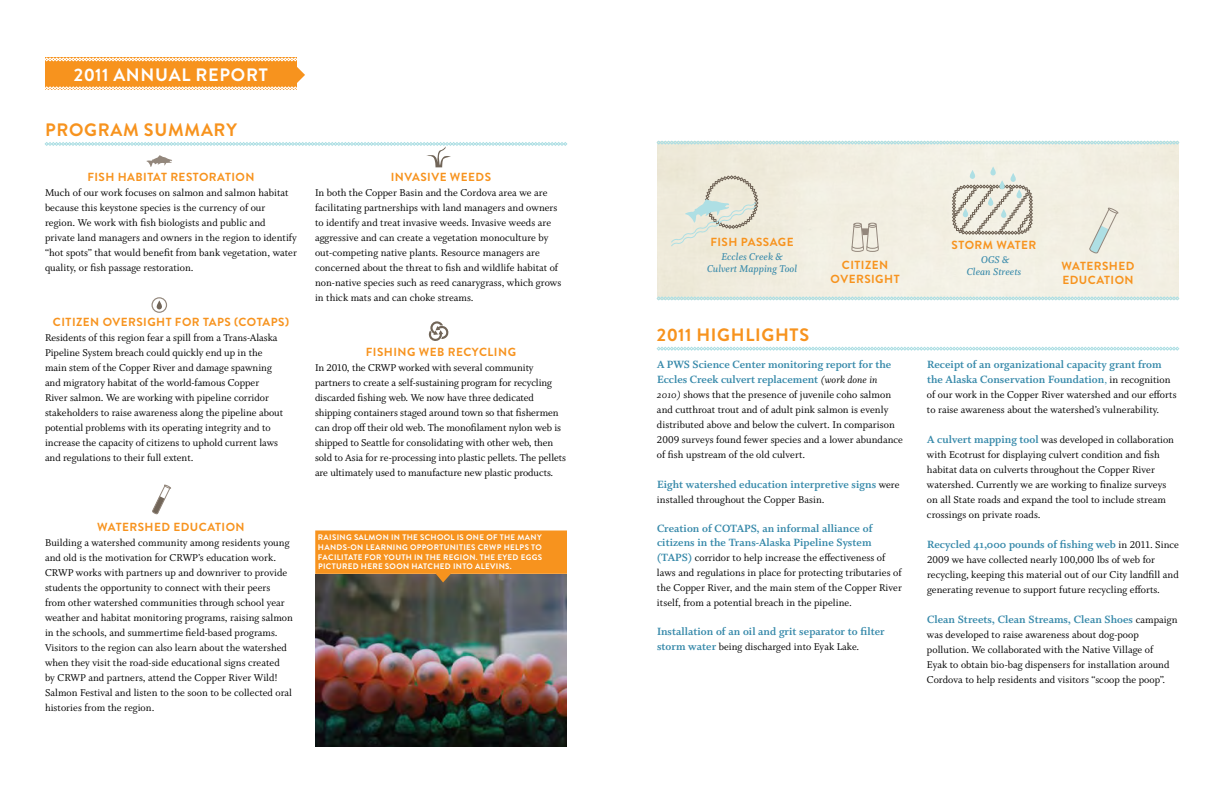
<style>
.page{position:relative;width:1224px;height:792px;background:#fff}
.page>*{position:absolute;margin:0;border:0;box-sizing:border-box;transform-origin:0 0}
.t1{font:700 18px "Brandon Grotesque";letter-spacing:.04em;color:#f7931e}
.t2{font:700 18px "Brandon Grotesque";letter-spacing:.04em;color:#fff}
.t3{font:11.8px/15px "Whitman Bold Os F";letter-spacing:.005em;color:#3588a9}
.t4{font:700 11.8px/14px "Brandon Grotesque";letter-spacing:.04em;color:#f7931e}
.t5{font:11px/15px "Whitman Roman LF";letter-spacing:.005em;color:#000}
.t6{font:11px/12px "Whitman Semibold Italic LF";letter-spacing:.005em;color:#3588a9;text-align:center}
.t7{font:700 8px/9.6px "Brandon Grotesque";letter-spacing:.04em;color:#fff}
.s1{font-family:"Whitman Italic Os F";font-size:11px;color:#000}
.s2{font-family:"Whitman Italic Os F"}
.s3{font-family:"Whitman Roman LF";font-size:11px;color:#000}
.s4{font-family:"Whitman Bold Os F";font-size:11.8px;color:#3588a9}
.s5{font-family:"Whitman Roman LF";font-size:11px}
</style>
<div class="page">
<img style="left:657px;top:144px;width:522px;height:153px">
<svg style="left:657px;top:347px;width:522px;height:4px"></svg>
<svg style="left:657px;top:297px;width:522px;height:3px;background:#c0e2e3"></svg>
<svg style="left:657px;top:141px;width:522px;height:3px;background:#c0e2e2"></svg>
<svg style="left:45px;top:58px;width:260px;height:32px;background:#f8a442"></svg>
<div style="left:152px;top:297px;width:15px;height:16px;border:1px solid #93877c;border-radius:50%"></div>
<svg style="left:157px;top:300px;width:5px;height:9px"></svg>
<svg style="left:152px;top:484px;width:19px;height:31px"></svg>
<svg style="left:45px;top:142px;width:522px;height:25px"></svg>
<svg style="left:428px;top:321px;width:21px;height:20px"></svg>
<svg style="left:670px;top:175px;width:88px;height:72px;background:#e1e1d3"></svg>
<svg style="left:952px;top:185px;width:81px;height:50px;background:#cfcabe"></svg>
<div style="left:970px;top:170px;width:5px;height:9px;background:#aedfe4;border-radius:3px"></div>
<div style="left:988px;top:197px;width:5px;height:9px;background:#aedfe4;border-radius:3px"></div>
<svg style="left:999px;top:180px;width:6px;height:9px"></svg>
<div style="left:1001px;top:209px;width:5px;height:9px;background:#aedfe4;border-radius:3px"></div>
<svg style="left:990px;top:166px;width:6px;height:9px"></svg>
<svg style="left:1010px;top:173px;width:6px;height:9px"></svg>
<svg style="left:1016px;top:189px;width:6px;height:9px"></svg>
<svg style="left:963px;top:208px;width:5px;height:9px"></svg>
<svg style="left:1089px;top:207px;width:30px;height:49px"></svg>
<svg style="left:851px;top:223px;width:28px;height:29px"></svg>
<img style="left:315px;top:582px;width:252px;height:165px">
<svg style="left:315px;top:530px;width:252px;height:52px;background:#df8b29"></svg>
<h1 class="t2" style="left:74px;top:62px;width:94px">2011 ANNUAL</h1>
<h1 class="t2" style="left:196px;top:62px;width:74px">RE PORT</h1>
<h1 class="t1" style="left:45px;top:117px;width:193px">PROGRAM SUMMARY</h1>
<p class="t4" style="left:87px;top:170px;width:158px">FISH HABITAT RESTORATION</p>
<p class="t5" style="left:45px;top:186px;width:253px">Much of our work focuses on salmon and salmon habitat because this keystone species is the currency of our region. We work with fish biologists and public and private land managers and owners in the region to identify “hot spots” that would benefit from bank vegetation, water quality, or fish passage restoration.</p>
<p class="t4" style="left:53px;top:315px;width:238px">CITIZEN OVERSIGHT FOR TAPS (COTAPS)</p>
<p class="t5" style="left:45px;top:331px;width:240px">Residents of this region fear a spill from a Trans-Alaska Pipeline System breach could quickly end up in the main stem of the Copper River and damage spawning and migratory habitat of the world-famous Copper River salmon. We are working with pipeline corridor stakeholders to raise awareness along the pipeline about potential problems with its operating integrity and to increase the capacity of citizens to uphold current laws and regulations to their full extent.</p>
<p class="t4" style="left:97px;top:520px;width:139px">WATERSH ED EDUCATION</p>
<p class="t5" style="left:45px;top:536px;width:249px">Building a watershed community among residents young and old is the motivation for CRWP’s education work.<br>CRWP works with partners up and downriver to provide students the opportunity to connect with their peers from other watershed communities through school year weather and habitat monitoring programs, raising salmon in the schools, and summertime field-based programs.<br>Visitors to the region can also learn about the watershed when they visit the road-side educational signs created<br>by CRWP and partners, attend the Copper River Wild!<br>Salmon Festival and listen to the soon to be collected oral histories from the region.</p>
<p class="t4" style="left:391px;top:170px;width:102px">INVASIVE WEEDS</p>
<p class="t5" style="left:315px;top:185px;width:248px">In both the Copper Basin and the Cordova area we are facilitating partnerships with land managers and owners to identify and treat invasive weeds. Invasive weeds are aggressive and can create a vegetation monoculture by out-competing native plants. Resource managers are concerned about the threat to fish and wildlife habitat of non-native species such as reed canarygrass, which grows in thick mats and can choke streams.</p>
<p class="t4" style="left:710px;top:235px;width:85px">FISH PASSAGE</p>
<p class="t6" style="left:707px;top:251px;width:92px">Eccles Creek &amp;<br>Culvert Mapping Tool</p>
<p class="t4" style="left:1062px;top:259px;width:74px">WATERSH ED<br>EDUCATION</p>
<p class="t4" style="left:952px;top:238px;width:78px">STORM WATER</p>
<p class="t6" style="left:967px;top:254px;width:56px">OGS &amp;<br>Clean Streets</p>
<p class="t4" style="left:831px;top:258px;width:62px;text-align:center">CITIZEN<br>OVERSIGHT</p>
<h1 class="t1" style="left:657px;top:322px;width:154px">2011 HIGH LIGHTS</h1>
<p class="t4" style="left:366px;top:345px;width:152px">FISH ING WEB RECYCLING</p>
<p class="t5" style="left:315px;top:360px;width:253px">In 2010, the CRWP worked with several community partners to create a self-sustaining program for recycling discarded fishing web. We now have three dedicated shipping containers staged around town so that fishermen can drop off their old web. The monofilament nylon web is shipped to Seattle for consolidating with other web, then sold to Asia for re-processing into plastic pellets. The pellets are ultimately used to manufacture new plastic products.</p>
<p class="t3" style="left:657px;top:357px;width:236px">A PWS Science Center monitoring report for the<br>Eccles Creek culvert replacement <span class="s1">(work done in</span></p>
<p class="t5" style="left:657px;top:387px;width:248px"><span class="s2">2010)</span> shows that the presence of juvenile coho salmon and cutthroat trout and of adult pink salmon is evenly distributed above and below the culvert. In comparison 2009 surveys found fewer species and a lower abundance of fish upstream of the old culvert.</p>
<p class="t3" style="left:657px;top:477px;width:244px">Eight watershed education interpretive signs <span class="s3">were</span></p>
<p class="t5" style="left:657px;top:492px;width:169px">installed throughout the Copper Basin.</p>
<p class="t3" style="left:657px;top:521px;width:217px;line-height:14px">Creation of COTAPS, an informal alliance of citizens in the Trans-Alaska Pipeline System</p>
<p class="t5" style="left:657px;top:550px;width:246px"><span class="s4">(TAPS)</span> corridor to help increase the effectiveness of laws and regulations in place for protecting tributaries of the Copper River, and the main stem of the Copper River itself, from a potential breach in the pipeline.</p>
<p class="t3" style="left:657px;top:624px;width:229px">Installation of an oil and grit separator to filter</p>
<p class="t5" style="left:657px;top:639px;width:204px"><span class="s4">storm water</span> being discharged into Eyak Lake.</p>
<p class="t7" style="left:318px;top:533px;width:114px">RAISING SALMON IN TH E SCHOO</p>
<p class="t7" style="left:450px;top:533px;width:93px">L IS ON E OF TH E MANY</p>
<p class="t7" style="left:318px;top:543px;width:99px">HAN DS-ON LEARN IN G OPPO</p>
<p class="t7" style="left:318px;top:543px;width:226px;text-indent:116px">RTUN ITIES CRWP H ELPS TO<br>FACILITATE FOR YOUTH IN TH E REGION. TH E EYED EGGS<br>PICTURED H ERE SOON</p>
<p class="t7" style="left:412px;top:562px;width:18px">HATCH</p>
<p class="t7" style="left:440px;top:562px;width:23px">ED INTO</p>
<p class="t7" style="left:475px;top:562px;width:38px">ALEVIN S.</p>
<p class="t3" style="left:927px;top:357px;width:245px">Receipt of an organizational capacity grant from the Alaska Conservation Foundation<span class="s5">,</span> <span class="s3">in recognition</span></p>
<p class="t5" style="left:927px;top:387px;width:251px">of our work in the Copper River watershed and our efforts to raise awareness about the watershed’s vulnerability.</p>
<p class="t5" style="left:927px;top:432px;width:249px"><span class="s4">A culvert mapping tool</span> was developed in collaboration with Ecotrust for displaying culvert condition and fish habitat data on culverts throughout the Copper River watershed. Currently we are working to finalize surveys on all State roads and expand the tool to include stream crossings on private roads.</p>
<p class="t3" style="left:927px;top:537px;width:254px">Recycled 41,000 pounds of fishing web <span class="s3">in 2011. Since</span></p>
<p class="t5" style="left:927px;top:552px;width:253px">2009 we have collected nearly 100,000 lbs of web for recycling, keeping this material out of our City landfill and generating revenue to support future recycling efforts.</p>
<p class="t3" style="left:927px;top:612px;width:252px">Clean Streets, Clean Streams, Clean Shoes <span class="s3">campaign</span></p>
<p class="t5" style="left:927px;top:627px;width:244px">was developed to raise awareness about dog-poop pollution. We collaborated with the Native Village of Eyak to obtain bio-bag dispensers for installation around Cordova to help residents and visitors “scoop the poop”.</p>
</div>
